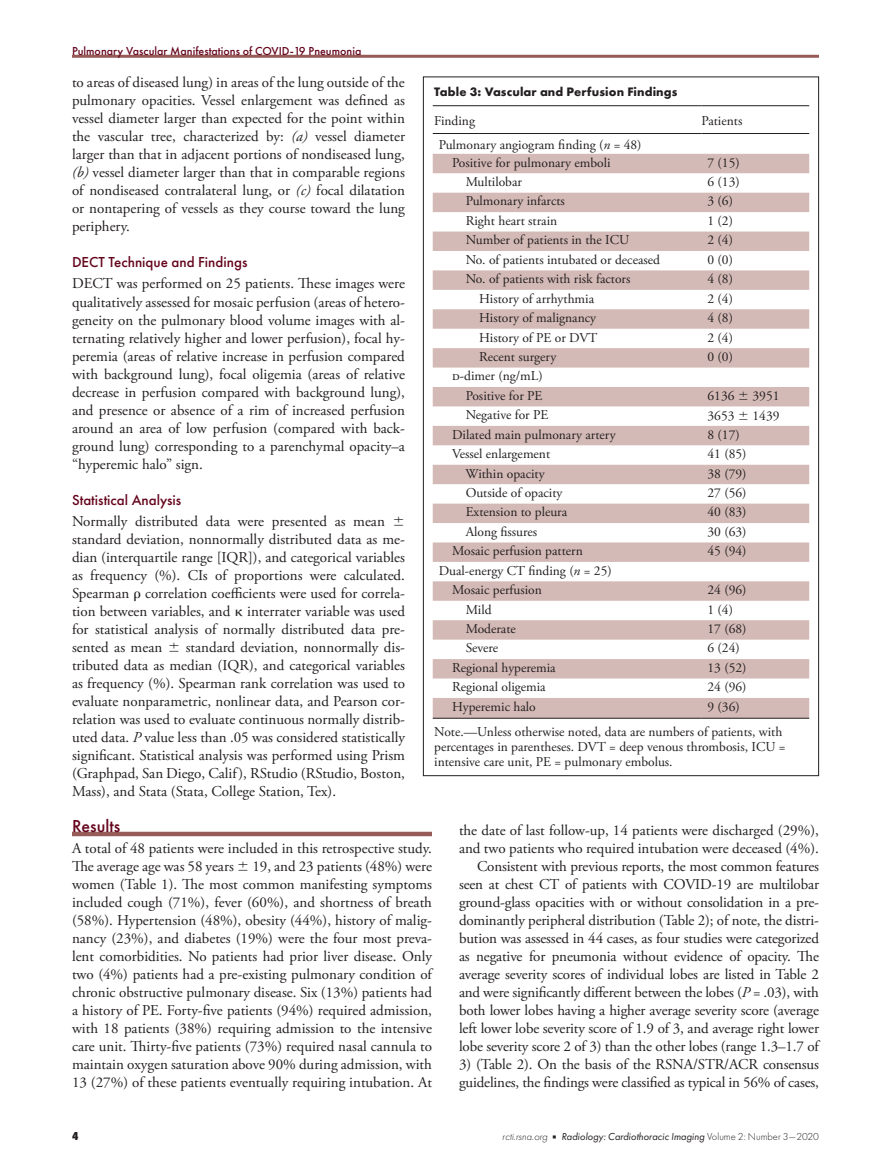
<style>
.page{position:relative;width:891px;height:1175px;background:#fff}
.page>*{position:absolute;margin:0;border:0;box-sizing:border-box;transform-origin:0 0}
.t1{font:500 18px "Futura PT";color:#65051c}
.t2{font:15px/18px "Adobe Garamond Pro";letter-spacing:-.01em;color:#231f20;text-align:justify}
.t3{font:500 15px "Futura PT";color:#65051c}
.t4{font:13.5px/19.5px "Adobe Garamond Pro";color:#231f20}
.t5{font:700 12.75px "Futura PT";letter-spacing:.01em;color:#231f20}
.t6{font:500 12px "Futura PT";color:#65051c}
.t7{font:800 12px "Futura PT Cond";color:#231f20}
.t8{font:italic 10.5px "Futura PT";color:#231f20}
.s1{font-style:italic}
.s2{font-family:"Universal Greekwith Math Pi"}
.s3{font-weight:300}
.s4{font-family:"Universal Newswith Comm Pi";font-style:normal;font-size:6px}
.s5{font-weight:300;font-style:normal}
</style>
<div class="page">
<hr style="left:72px;top:55px;width:747px;height:3px;background:#965c59">
<div style="left:72px;top:831px;width:360px;height:5px;background:#965c59"></div>
<svg style="left:433px;top:154px;width:376px;height:564px"></svg>
<hr style="left:433px;top:105px;width:269px;height:1px;background:#231f20">
<hr style="left:702px;top:105px;width:107px;height:1px;background:#231f20">
<hr style="left:433px;top:133px;width:269px;height:1px;background:#231f20">
<hr style="left:702px;top:133px;width:107px;height:1px;background:#231f20">
<hr style="left:433px;top:718px;width:269px;height:1px;background:#231f20">
<hr style="left:702px;top:718px;width:107px;height:1px;background:#231f20">
<p class="t6" style="left:72px;top:43px;width:291px">Pulmonary Vascular Manifestations of COVID-19 Pneumonia</p>
<p class="t2" style="left:72px;top:74px;width:335px">to areas of diseased lung) in areas of the lung outside of the pulmonary opacities. Vessel enlargement was defined as vessel diameter larger than expected for the point within the vascular tree, characterized by: <span class="s1">(a)</span> vessel diameter larger than that in adjacent portions of nondiseased lung, <span class="s1">(b)</span> vessel diameter larger than that in comparable regions of nondiseased contralateral lung, or <span class="s1">(c)</span> focal dilatation or nontapering of vessels as they course toward the lung periphery.</p>
<p class="t3" style="left:72px;top:253px;width:177px">DECT Technique and Findings</p>
<p class="t2" style="left:72px;top:275px;width:335px">DECT was performed on 25 patients. These images were qualitatively assessed for mosaic perfusion (areas of hetero&shy;geneity on the pulmonary blood volume images with al&shy;ternating relatively higher and lower perfusion), focal hy&shy;peremia (areas of relative increase in perfusion compared with background lung), focal oligemia (areas of relative decrease in perfusion compared with background lung), and presence or absence of a rim of increased perfusion around an area of low perfusion (compared with back&shy;ground lung) corresponding to a parenchymal opacity–a “hyperemic halo” sign.</p>
<p class="t3" style="left:72px;top:490px;width:111px">Statistical Analysis</p>
<p class="t2" style="left:72px;top:512px;width:335px">Normally distributed data were presented as mean <span class="s2">6 </span>standard deviation, nonnormally distributed data as me&shy;dian (interquartile range [IQR]), and categorical variables as frequency (%). CIs of proportions were calculated.<br>Spearman <span class="s2">r</span> correlation coefficients were used for correla&shy;tion between variables, and <span class="s2">k</span> interrater variable was used for statistical analysis of normally distributed data pre&shy;sented as mean <span class="s2">6</span> standard deviation, nonnormally dis&shy;tributed data as median (IQR), and categorical variables as frequency (%). Spearman rank correlation was used to evaluate nonparametric, nonlinear data, and Pearson cor&shy;relation was used to evaluate continuous normally distrib&shy;uted data. <span class="s1">P</span> value less than .05 was considered statistically significant. Statistical analysis was performed using Prism (Graphpad, San Diego, Calif), RStudio (RStudio, Boston, Mass), and Stata (Stata, College Station, Tex).</p>
<p class="t1" style="left:72px;top:815px;width:50px">Results</p>
<p class="t2" style="left:72px;top:839px;width:362px">A total of 48 patients were included in this retrospective study.<br>The average age was 58 years <span class="s2">6</span> 19, and 23 patients (48%) were women (Table 1). The most common manifesting symptoms included cough (71%), fever (60%), and shortness of breath (58%). Hypertension (48%), obesity (44%), history of malig&shy;nancy (23%), and diabetes (19%) were the four most preva&shy;lent comorbidities. No patients had prior liver disease. Only two (4%) patients had a pre-existing pulmonary condition of chronic obstructive pulmonary disease. Six (13%) patients had a history of PE. Forty-five patients (94%) required admission, with 18 patients (38%) requiring admission to the intensive care unit. Thirty-five patients (73%) required nasal cannula to maintain oxygen saturation above 90% during admission, with 13 (27%) of these patients eventually requiring intubation. At</p>
<p class="t5" style="left:434px;top:83px;width:245px">Table 3: Vascular and Perfusion Findings</p>
<p class="t4" style="left:434px;top:112px;width:42px">Finding</p>
<p class="t4" style="left:702px;top:112px;width:42px">Patients</p>
<p class="t4" style="left:452px;top:137px;width:191px;line-height:17.2px;text-indent:-14px">Pulmonary angiogram finding (<span class="s1">n</span> = 48)<br>Positive for pulmonary emboli</p>
<p class="t4" style="left:708px;top:153px;width:34px">7 (15)</p>
<p class="t4" style="left:466px;top:172px;width:58px">Multilobar</p>
<p class="t4" style="left:708px;top:172px;width:34px">6 (13)</p>
<p class="t4" style="left:466px;top:192px;width:101px">Pulmonary infarcts</p>
<p class="t4" style="left:708px;top:192px;width:27px">3 (6)</p>
<p class="t4" style="left:466px;top:211px;width:93px">Right heart strain</p>
<p class="t4" style="left:708px;top:211px;width:27px">1 (2)</p>
<p class="t4" style="left:466px;top:231px;width:165px">Number of patients in the ICU</p>
<p class="t4" style="left:708px;top:231px;width:27px">2 (4)</p>
<p class="t4" style="left:466px;top:250px;width:196px">No. of patients intubated or deceased</p>
<p class="t4" style="left:708px;top:250px;width:27px">0 (0)</p>
<p class="t4" style="left:466px;top:270px;width:166px">No. of patients with risk factors</p>
<p class="t4" style="left:708px;top:270px;width:27px">4 (8)</p>
<p class="t4" style="left:479px;top:289px;width:116px">History of arrhythmia</p>
<p class="t4" style="left:708px;top:289px;width:27px">2 (4)</p>
<p class="t4" style="left:479px;top:308px;width:118px">History of malignancy</p>
<p class="t4" style="left:708px;top:308px;width:27px">4 (8)</p>
<p class="t4" style="left:479px;top:328px;width:120px">History of PE or DVT</p>
<p class="t4" style="left:708px;top:328px;width:27px">2 (4)</p>
<p class="t4" style="left:479px;top:347px;width:79px">Recent surgery</p>
<p class="t4" style="left:708px;top:347px;width:27px">0 (0)</p>
<p class="t4" style="left:452px;top:367px;width:92px;text-align:right">D-dimer (ng/mL)<br>Positive for PE</p>
<p class="t4" style="left:708px;top:387px;width:73px">6136 <span class="s2">6</span> 3951</p>
<p class="t4" style="left:466px;top:406px;width:84px">Negative for PE</p>
<p class="t4" style="left:708px;top:406px;width:73px">3653 <span class="s2">6</span> 1439</p>
<p class="t4" style="left:452px;top:425px;width:165px">Dilated main pulmonary artery</p>
<p class="t4" style="left:708px;top:425px;width:34px">8 (17)</p>
<p class="t4" style="left:452px;top:444px;width:100px">Vessel enlargement</p>
<p class="t4" style="left:708px;top:444px;width:41px">41 (85)</p>
<p class="t4" style="left:466px;top:464px;width:81px">Within opacity</p>
<p class="t4" style="left:708px;top:464px;width:41px">38 (79)</p>
<p class="t4" style="left:466px;top:483px;width:98px">Outside of opacity</p>
<p class="t4" style="left:708px;top:483px;width:41px">27 (56)</p>
<p class="t4" style="left:466px;top:503px;width:103px">Extension to pleura</p>
<p class="t4" style="left:708px;top:503px;width:41px">40 (83)</p>
<p class="t4" style="left:466px;top:522px;width:73px">Along fissures</p>
<p class="t4" style="left:708px;top:522px;width:41px">30 (63)</p>
<p class="t4" style="left:452px;top:542px;width:132px">Mosaic perfusion pattern</p>
<p class="t4" style="left:708px;top:542px;width:41px">45 (94)</p>
<p class="t4" style="left:452px;top:561px;width:161px;text-indent:-14px">Dual-energy CT finding (<span class="s1">n</span> = 25)<br>Mosaic perfusion</p>
<p class="t4" style="left:708px;top:580px;width:41px">24 (96)</p>
<p class="t4" style="left:466px;top:600px;width:27px">Mild</p>
<p class="t4" style="left:708px;top:600px;width:27px">1 (4)</p>
<p class="t4" style="left:466px;top:619px;width:52px">Moderate</p>
<p class="t4" style="left:708px;top:619px;width:41px">17 (68)</p>
<p class="t4" style="left:466px;top:639px;width:34px">Severe</p>
<p class="t4" style="left:708px;top:639px;width:34px">6 (24)</p>
<p class="t4" style="left:452px;top:658px;width:105px">Regional hyperemia</p>
<p class="t4" style="left:708px;top:658px;width:41px">13 (52)</p>
<p class="t4" style="left:452px;top:678px;width:95px">Regional oligemia</p>
<p class="t4" style="left:708px;top:678px;width:41px">24 (96)</p>
<p class="t4" style="left:452px;top:697px;width:85px">Hyperemic halo</p>
<p class="t4" style="left:434px;top:694px;width:350px;line-height:25.5px;text-indent:273px">9 (36)<br>Note.—Unless otherwise noted, data are numbers of patients, with</p>
<p class="t4" style="left:434px;top:740px;width:353px;line-height:15px">percentages in parentheses. DVT = deep venous thrombosis, ICU = intensive care unit, PE = pulmonary embolus.</p>
<p class="t2" style="left:459px;top:821px;width:362px;text-align:right">the date of last follow-up, 14 patients were discharged (29%), and two patients who required intubation were deceased (4%).<br>Consistent with previous reports, the most common features seen at chest CT of patients with COVID-19 are multilobar ground-glass opacities with or without consolidation in a pre&shy;dominantly peripheral distribution (Table 2); of note, the distri&shy;bution was assessed in 44 cases, as four studies were categorized as negative for pneumonia without evidence of opacity. The average severity scores of individual lobes are listed in Table 2 and were significantly different between the lobes (<span class="s1">P</span> = .03), with both lower lobes having a higher average severity score (average left lower lobe severity score of 1.9 of 3, and average right lower lobe severity score 2 of 3) than the other lobes (range 1.3–1.7 of</p>
<p class="t2" style="left:459px;top:1055px;width:361px">3) (Table 2). On the basis of the RSNA/STR/ACR consensus guidelines, the findings were classified as typical in 56% of cases,</p>
<p class="t7" style="left:72px;top:1128px;width:8px">4</p>
<p class="t8" style="left:502px;top:1130px;width:318px"><span class="s3">rcti.rsna.org</span> <span class="s4">n</span> Radiology: Cardiothoracic Imaging <span class="s5">Volume 2: Number 3—2020</span></p>
</div>
